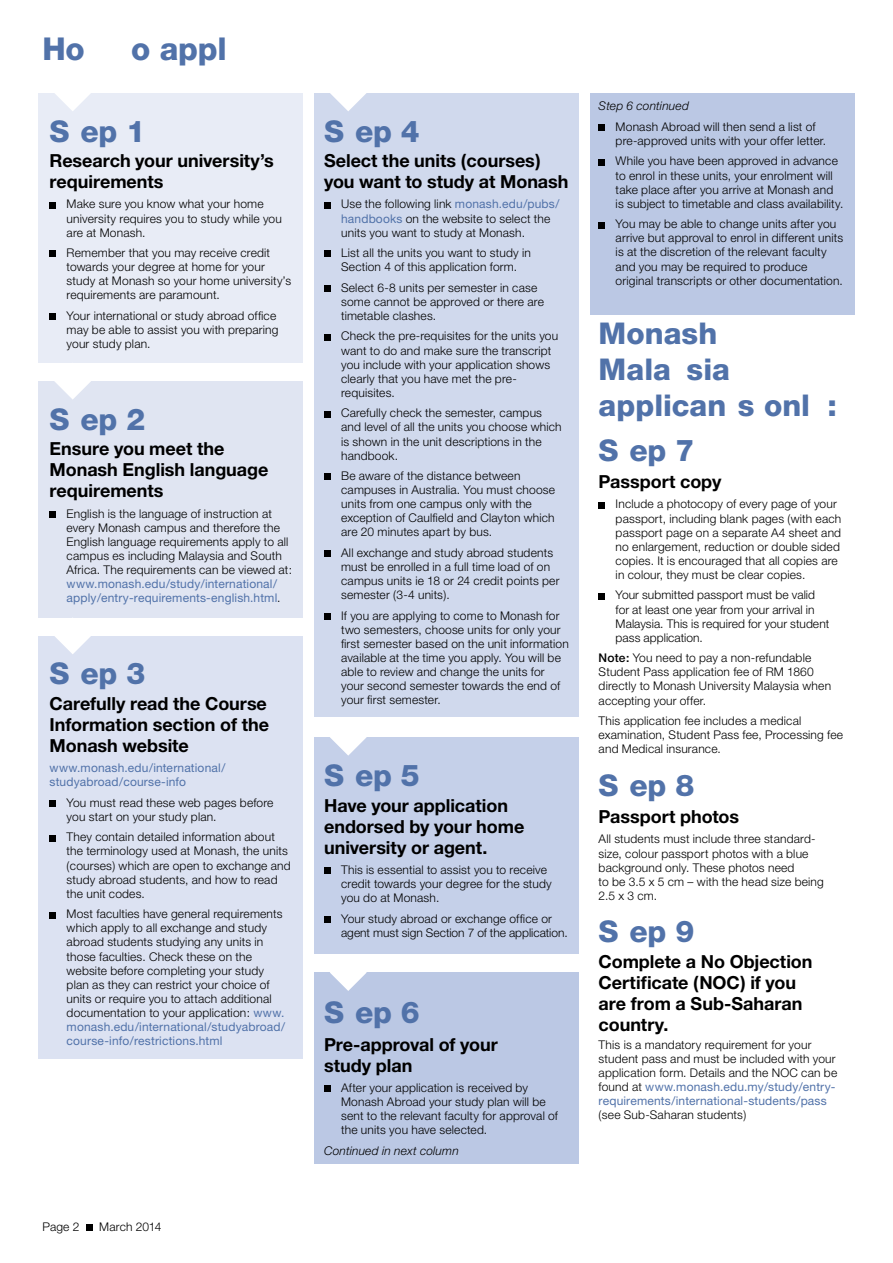
<style>
.page{position:relative;width:893px;height:1263px;background:#fff}
.page>*{position:absolute;margin:0;border:0;box-sizing:border-box;transform-origin:0 0}
.t1{font:800 31.5px "Helvetica Neue";letter-spacing:-.01em;color:#5172a9}
.t2{font:800 30px/36px "Helvetica Neue";letter-spacing:-.005em;color:#5172a9}
.t3{font:700 18px/21px "Helvetica Neue";letter-spacing:-.005em;color:#000}
.t4{font:300 12px/14.1px "Helvetica Neue";letter-spacing:.015em;color:#000}
.t5{font:12px/14.1px "Helvetica Neue";letter-spacing:.015em;color:#5172a9}
.t6{font:italic 300 12px "Helvetica Neue";letter-spacing:.015em;color:#000}
.s1{font-weight:300;color:#000}
.s2{font-weight:400;color:#5172a9}
.s3{font-weight:500}
</style>
<div class="page">
<div style="left:39px;top:93px;width:264px;height:270px;background:#e8ecf6"></div>
<div style="left:314px;top:93px;width:265px;height:623px;background:#d0d9ed"></div>
<div style="left:314px;top:737px;width:265px;height:217px;background:#c5d0e9"></div>
<div style="left:314px;top:972px;width:265px;height:192px;background:#bbc8e4"></div>
<div style="left:591px;top:93px;width:264px;height:222px;background:#bbc8e4"></div>
<div style="left:39px;top:381px;width:264px;height:236px;background:#e0e5f2"></div>
<div style="left:39px;top:636px;width:264px;height:423px;background:#dce2f2"></div>
<svg style="left:55px;top:93px;width:36px;height:18px"></svg>
<svg style="left:330px;top:93px;width:36px;height:18px"></svg>
<svg style="left:330px;top:737px;width:37px;height:19px"></svg>
<svg style="left:330px;top:972px;width:37px;height:19px"></svg>
<svg style="left:54px;top:381px;width:37px;height:18px"></svg>
<svg style="left:54px;top:617px;width:37px;height:37px"></svg>
<svg style="left:50px;top:202px;width:6px;height:6px"></svg>
<svg style="left:50px;top:251px;width:6px;height:6px"></svg>
<svg style="left:50px;top:314px;width:6px;height:6px"></svg>
<div style="left:50px;top:511px;width:6px;height:7px;background:#000"></div>
<div style="left:50px;top:800px;width:6px;height:7px;background:#000"></div>
<svg style="left:50px;top:835px;width:6px;height:6px"></svg>
<svg style="left:50px;top:912px;width:6px;height:6px"></svg>
<svg style="left:324px;top:202px;width:6px;height:6px"></svg>
<svg style="left:324px;top:251px;width:6px;height:6px"></svg>
<div style="left:324px;top:285px;width:6px;height:7px;background:#000"></div>
<svg style="left:324px;top:334px;width:6px;height:6px"></svg>
<svg style="left:324px;top:411px;width:6px;height:6px"></svg>
<svg style="left:324px;top:474px;width:6px;height:6px"></svg>
<svg style="left:324px;top:551px;width:6px;height:6px"></svg>
<div style="left:324px;top:613px;width:6px;height:7px;background:#000"></div>
<svg style="left:324px;top:868px;width:6px;height:6px"></svg>
<div style="left:324px;top:916px;width:6px;height:7px;background:#000"></div>
<div style="left:324px;top:1085px;width:6px;height:7px;background:#000"></div>
<svg style="left:599px;top:125px;width:6px;height:6px"></svg>
<svg style="left:599px;top:159px;width:6px;height:6px"></svg>
<svg style="left:599px;top:222px;width:6px;height:6px"></svg>
<svg style="left:599px;top:502px;width:6px;height:6px"></svg>
<svg style="left:599px;top:593px;width:6px;height:6px"></svg>
<div style="left:86px;top:1224px;width:7px;height:6px;background:#000"></div>
<h1 class="t1" style="left:43px;top:30px;width:202px">How to apply</h1>
<h2 class="t2" style="left:50px;top:113px;width:97px">Step 1</h2>
<h3 class="t3" style="left:50px;top:150px;width:226px">Research your university’s requirements</h3>
<p class="t4" style="left:67px;top:197px;width:217px">Make sure you know what your home university requires you to study while you are at Monash.</p>
<p class="t4" style="left:67px;top:246px;width:226px">Remember that you may receive credit towards your degree at home for your study at Monash so your home university’s requirements are paramount.</p>
<p class="t4" style="left:67px;top:308px;width:213px">Your international or study abroad office may be able to assist you with preparing your study plan.</p>
<h2 class="t2" style="left:50px;top:401px;width:97px">Step 2</h2>
<h3 class="t3" style="left:50px;top:438px;width:220px">Ensure you meet the<br>Monash English language requirements</h3>
<p class="t4" style="left:67px;top:506px;width:227px">English is the language of instruction at every Monash campus and therefore the English language requirements apply to all campus es including Malaysia and South Africa. The requirements can be viewed at:</p>
<p class="t5" style="left:67px;top:577px;width:215px">www.monash.edu/study/international/ apply/entry-requirements-english.html<span class="s1">.</span></p>
<h2 class="t2" style="left:50px;top:656px;width:97px">Step 3</h2>
<h3 class="t3" style="left:50px;top:692px;width:221px">Carefully read the Course<br>Information section of the<br>Monash website</h3>
<p class="t5" style="left:50px;top:761px;width:177px">www.monash.edu/international/ studyabroad/course-info</p>
<p class="t4" style="left:67px;top:795px;width:208px">You must read these web pages before you start on your study plan.</p>
<p class="t4" style="left:67px;top:830px;width:226px">They contain detailed information about the terminology used at Monash, the units (courses) which are open to exchange and study abroad students, and how to read the unit codes.</p>
<p class="t4" style="left:67px;top:907px;width:220px">Most faculties have general requirements which apply to all exchange and study abroad students studying any units in those faculties. Check these on the website before completing your study plan as they can restrict your choice of units or require you to attach additional documentation to your application: <span class="s2">www. monash.edu/international/studyabroad/ course-info/restrictions.html</span></p>
<p class="t4" style="left:43px;top:1219px;width:39px">Page 2</p>
<p class="t4" style="left:99px;top:1219px;width:64px">March 2014</p>
<h2 class="t2" style="left:324px;top:113px;width:97px">Step 4</h2>
<h3 class="t3" style="left:324px;top:150px;width:246px">Select the units (courses) you want to study at Monash</h3>
<p class="t4" style="left:341px;top:197px;width:220px">Use the following link <span class="s2">monash.edu/pubs/ handbooks</span> on the website to select the units you want to study at Monash.</p>
<p class="t4" style="left:341px;top:246px;width:191px">List all the units you want to study in<br>Section 4 of this application form.</p>
<p class="t4" style="left:341px;top:280px;width:204px">Select 6-8 units per semester in case some cannot be approved or there are timetable clashes.</p>
<p class="t4" style="left:341px;top:329px;width:219px">Check the pre-requisites for the units you want to do and make sure the transcript you include with your application shows clearly that you have met the pre&shy;requisites.</p>
<p class="t4" style="left:341px;top:406px;width:222px">Carefully check the semester, campus and level of all the units you choose which is shown in the unit descriptions in the handbook.</p>
<p class="t4" style="left:341px;top:468px;width:215px">Be aware of the distance between campuses in Australia. You must choose units from one campus only with the exception of Caulfield and Clayton which are 20 minutes apart by bus.</p>
<p class="t4" style="left:341px;top:545px;width:220px">All exchange and study abroad students must be enrolled in a full time load of on campus units ie 18 or 24 credit points per semester (3-4 units).</p>
<p class="t4" style="left:341px;top:608px;width:229px">If you are applying to come to Monash for two semesters, choose units for only your first semester based on the unit information available at the time you apply. You will be able to review and change the units for your second semester towards the end of your first semester.</p>
<h2 class="t2" style="left:324px;top:758px;width:97px">Step 5</h2>
<h3 class="t3" style="left:324px;top:794px;width:202px">Have your application endorsed by your home university or agent.</h3>
<p class="t4" style="left:341px;top:862px;width:212px">This is essential to assist you to receive credit towards your degree for the study you do at Monash.</p>
<p class="t4" style="left:341px;top:911px;width:228px">Your study abroad or exchange office or agent must sign Section 7 of the application.</p>
<h2 class="t2" style="left:324px;top:994px;width:97px">Step 6</h2>
<h3 class="t3" style="left:324px;top:1033px;width:175px">Pre-approval of your study plan</h3>
<p class="t4" style="left:341px;top:1080px;width:218px">After your application is received by Monash Abroad your study plan will be sent to the relevant faculty for approval of the units you have selected.</p>
<p class="t6" style="left:324px;top:1143px;width:136px">Continued in next column</p>
<p class="t6" style="left:599px;top:99px;width:92px">Step 6 continued</p>
<p class="t4" style="left:616px;top:119px;width:212px">Monash Abroad will then send a list of pre‑approved units with your offer letter.</p>
<p class="t4" style="left:616px;top:154px;width:229px">While you have been approved in advance to enrol in these units, your enrolment will take place after you arrive at Monash and is subject to timetable and class availability.</p>
<p class="t4" style="left:616px;top:217px;width:229px">You may be able to change units after you arrive but approval to enrol in different units is at the discretion of the relevant faculty and you may be required to produce original transcripts or other documentation.</p>
<h2 class="t2" style="left:599px;top:315px;width:240px">Monash<br>Malaysia applicants only:</h2>
<h2 class="t2" style="left:599px;top:432px;width:97px">Step 7</h2>
<h3 class="t3" style="left:599px;top:471px;width:124px">Passport copy</h3>
<p class="t4" style="left:616px;top:497px;width:227px">Include a photocopy of every page of your passport, including blank pages (with each passport page on a separate A4 sheet and no enlargement, reduction or double sided copies. It is encouraged that all copies are in colour, they must be clear copies.</p>
<p class="t4" style="left:616px;top:588px;width:215px">Your submitted passport must be valid for at least one year from your arrival in Malaysia. This is required for your student pass application.</p>
<p class="t4" style="left:599px;top:651px;width:234px"><span class="s3">Note:</span> You need to pay a non-refundable Student Pass application fee of RM 1860 directly to Monash University Malaysia when accepting your offer.</p>
<p class="t4" style="left:599px;top:713px;width:246px">This application fee includes a medical examination, Student Pass fee, Processing fee and Medical insurance.</p>
<h2 class="t2" style="left:599px;top:767px;width:97px">Step 8</h2>
<h3 class="t3" style="left:599px;top:806px;width:142px">Passport photos</h3>
<p class="t4" style="left:599px;top:832px;width:227px">All students must include three standard&shy;size, colour passport photos with a blue background only. These photos need<br>to be 3.5 x 5 cm – with the head size being 2.5 x 3 cm.</p>
<h2 class="t2" style="left:599px;top:913px;width:97px">Step 9</h2>
<h3 class="t3" style="left:599px;top:950px;width:215px">Complete a No Objection<br>Certificate (NOC) if you are from a Sub-Saharan country.</h3>
<p class="t4" style="left:599px;top:1037px;width:240px">This is a mandatory requirement for your student pass and must be included with your application form. Details and the NOC can be found at <span class="s2">www.monash.edu.my/study/entry&shy;requirements/international-students/pass</span></p>
<p class="t4" style="left:599px;top:1108px;width:149px">(see Sub-Saharan students)</p>
</div>
